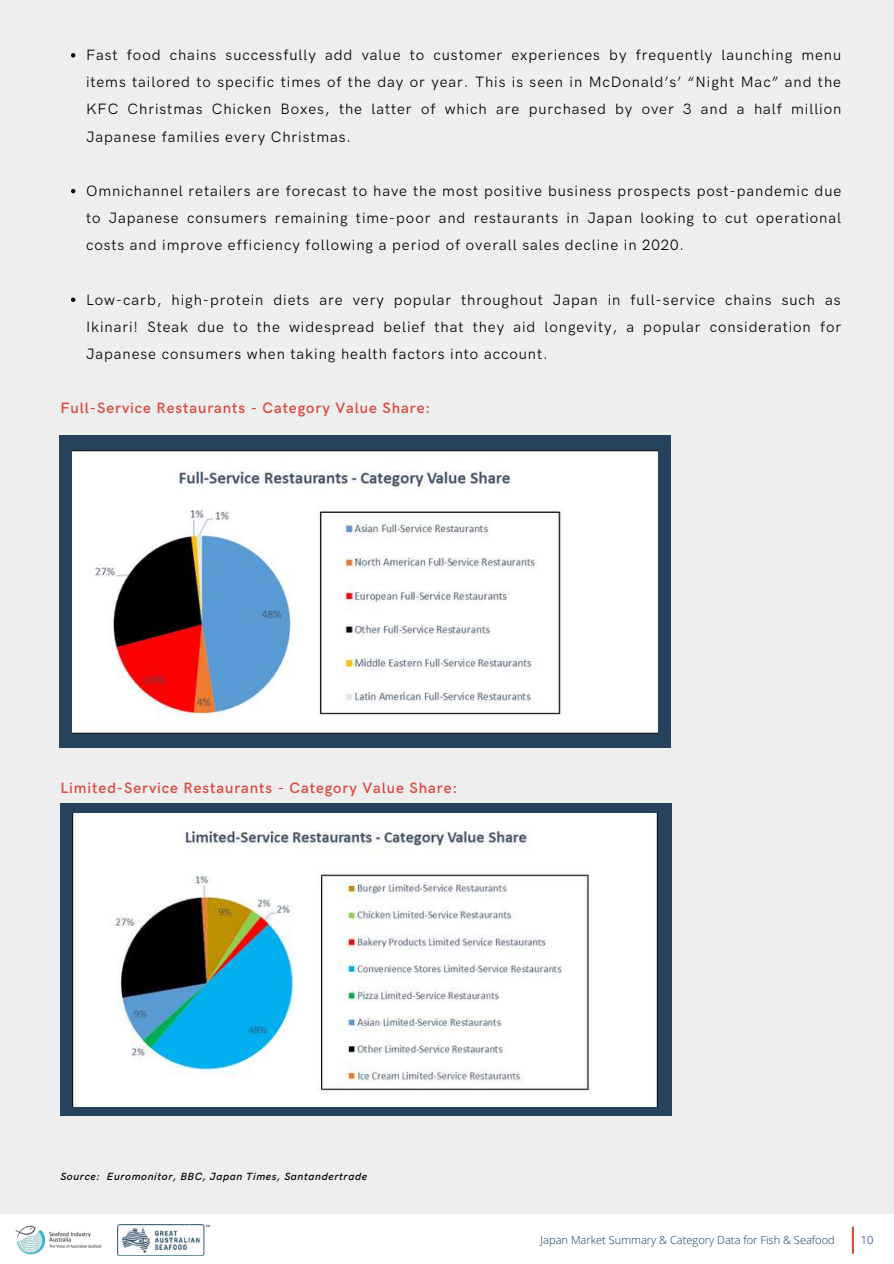
<style>
.page{position:relative;width:894px;height:1264px;background:#fff}
.page>*{position:absolute;margin:0;border:0;box-sizing:border-box;transform-origin:0 0}
.t1{font:15px/27.2px "HK Grotesk Pro";letter-spacing:.06em;color:#000;text-align:justify}
.t2{font:600 15px "HK Grotesk Pro";letter-spacing:.06em;color:#db473c}
.t3{font:300 11.1px "Open Sans";color:#0c3d5b}
.t4{font:300 11.1px "Open Sans";color:#00247d}
.t5{font:italic 600 10.5px "HK Grotesk Pro";letter-spacing:.06em;color:#000}
</style>
<div class="page">
<div style="left:0;top:0;width:893px;height:1263px;background:#eee"></div>
<svg style="left:71px;top:53px;width:4px;height:4px"></svg>
<svg style="left:71px;top:189px;width:4px;height:4px"></svg>
<svg style="left:71px;top:297px;width:4px;height:5px"></svg>
<div style="left:59px;top:435px;width:611px;height:312px;background:#26425d"></div>
<div style="left:60px;top:803px;width:612px;height:312px;background:#26425d"></div>
<img style="left:72px;top:450px;width:585px;height:283px">
<img style="left:72px;top:813px;width:585px;height:293px">
<div style="left:0;top:1214px;width:893px;height:49px;background:#fff"></div>
<img style="left:15px;top:1225px;width:87px;height:30px">
<svg style="left:851px;top:1226px;width:2px;height:27px"></svg>
<img style="left:117px;top:1224px;width:92px;height:31px">
<p class="t1" style="left:86px;top:42px;width:756px">Fast food chains successfully add value to customer experiences by frequently launching menu items tailored to specific times of the day or year. This is seen in McDonald’s’ “Night Mac” and the KFC Christmas Chicken Boxes, the latter of which are purchased by over 3 and a half million Japanese families every Christmas.</p>
<p class="t1" style="left:86px;top:178px;width:756px">Omnichannel retailers are forecast to have the most positive business prospects post-pandemic due to Japanese consumers remaining time-poor and restaurants in Japan looking to cut operational costs and improve efficiency following a period of overall sales decline in 2020.</p>
<p class="t1" style="left:86px;top:286px;width:756px">Low-carb, high-protein diets are very popular throughout Japan in full-service chains such as Ikinari! Steak due to the widespread belief that they aid longevity, a popular consideration for Japanese consumers when taking health factors into account.</p>
<p class="t2" style="left:60px;top:400px;width:371px">Full-Service Restaurants - Category Value Share:</p>
<p class="t2" style="left:60px;top:780px;width:398px">Limited-Service Restaurants - Category Value Share:</p>
<p class="t5" style="left:60px;top:1170px;width:308px">Source: Euromonitor, BBC, Japan Times, Santandertrade</p>
<p class="t3" style="left:540px;top:1232px;width:296px">Japan Market Summary &amp; Category Data for Fish &amp; Seafood</p>
<p class="t4" style="left:860px;top:1232px;width:14px">10</p>
</div>
